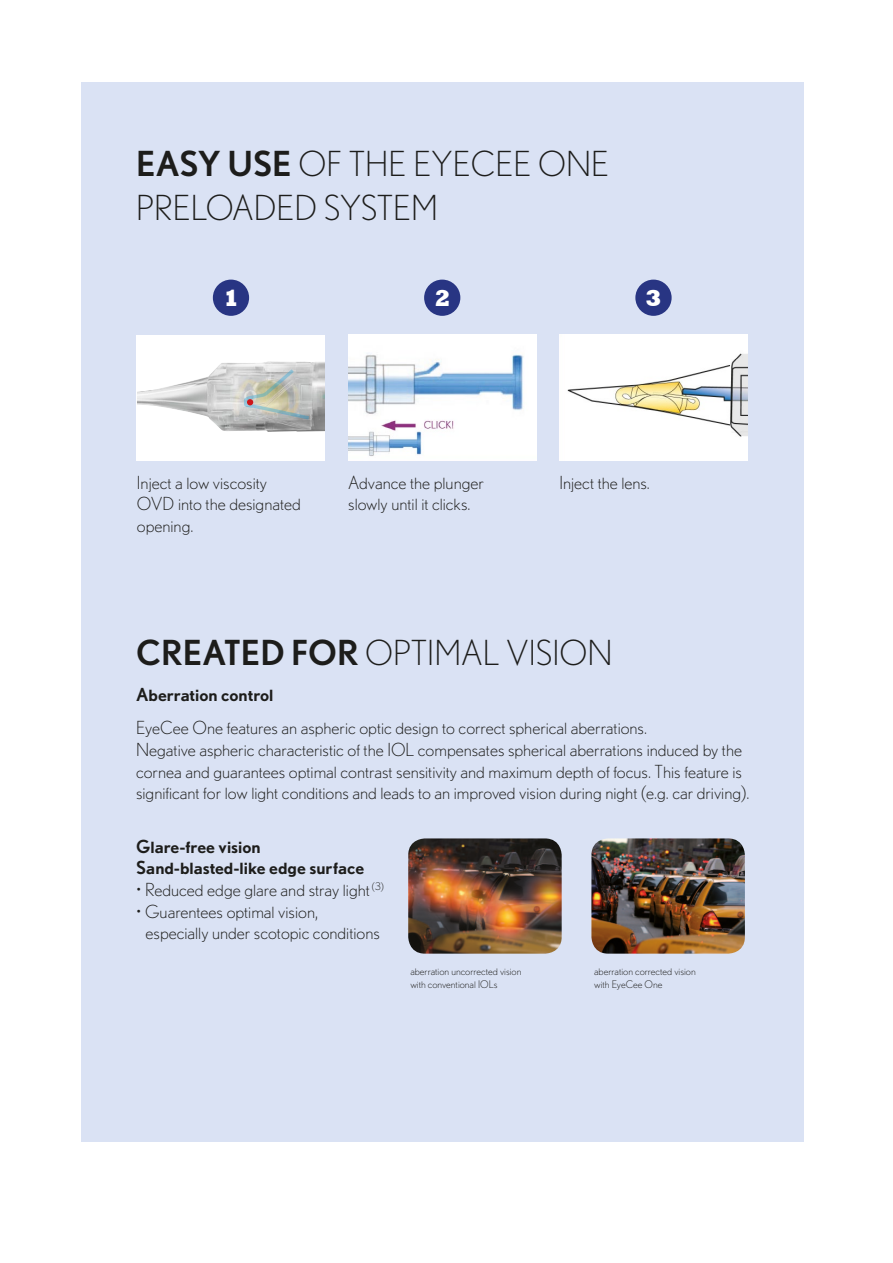
<style>
.page{position:relative;width:893px;height:1263px;background:#fff}
.page>*{position:absolute;margin:0;border:0;box-sizing:border-box;transform-origin:0 0}
.t1{font:300 34.5px/43.2px "Nobel BL";color:#1d1d1b}
.t2{font:800 23.55px "Rockwell";color:#fff}
.t3{font:300 18px/21.6px "Nobel BL";color:#1d1d1b}
.t4{font:500 18px/21.6px "Nobel BL";color:#1d1d1b}
.t5{font:300 10.5px/13.5px "Nobel BL";color:#1d1d1b}
.s1{font-weight:500}
</style>
<div class="page">
<div style="left:81px;top:82px;width:723px;height:1060px;background:#dae2f4"></div>
<img style="left:408px;top:838px;width:154px;height:116px">
<img style="left:591px;top:838px;width:154px;height:116px">
<img style="left:559px;top:335px;width:188px;height:125px">
<img style="left:348px;top:335px;width:188px;height:125px">
<div style="left:137px;top:335px;width:188px;height:125px;background:#fff"></div>
<img style="left:137px;top:361px;width:188px;height:71px">
<svg style="left:244px;top:368px;width:67px;height:53px;background:#bdc0b8"></svg>
<div style="left:213px;top:280px;width:36px;height:36px;background:#283583;border-radius:50%"></div>
<div style="left:424px;top:280px;width:36px;height:36px;background:#283583;border-radius:50%"></div>
<div style="left:635px;top:280px;width:37px;height:36px;background:#283583;border-radius:50%"></div>
<h1 class="t1" style="left:136px;top:142px;width:475px"><span class="s1">Easy use</span> of the EyeCee One preloaded system</h1>
<h2 class="t2" style="left:223px;top:284px;width:18px">1</h2>
<h2 class="t2" style="left:434px;top:284px;width:18px">2</h2>
<h2 class="t2" style="left:646px;top:284px;width:18px">3</h2>
<p class="t3" style="left:137px;top:471px;width:165px">I nject a low viscosity<br>OVD into the designated opening.</p>
<p class="t3" style="left:348px;top:471px;width:137px">Advance the plunger slowly until it clicks.</p>
<p class="t3" style="left:559px;top:471px;width:92px">I nject the lens.</p>
<h1 class="t1" style="left:136px;top:631px;width:478px"><span class="s1">Created for</span> optimal Vision</h1>
<p class="t4" style="left:136px;top:684px;width:139px">Aberration control</p>
<p class="t3" style="left:136px;top:717px;width:615px">EyeCee One features an aspheric optic design to correct spherical aberrations.<br>Negative aspheric characteristic of the I OL compensates spherical aberrations induced by the cornea and guarantees optimal contrast sensitivity and maximum depth of focus. This feature is significant for low light conditions and leads to an improved vision during night (e.g. car driving).</p>
<p class="t4" style="left:136px;top:835px;width:230px">Glare-free vision<br>Sand-blasted-like edge surface</p>
<p class="t3" style="left:136px;top:879px;width:249px">• Reduced edge glare and stray light <sup>(3)</sup></p>
<p class="t3" style="left:146px;top:900px;width:236px;text-indent:-9px">• Guarentees optimal vision, especially under scotopic conditions</p>
<p class="t5" style="left:410px;top:964px;width:113px">aberration uncorrected vision with conventional I OLs</p>
<p class="t5" style="left:594px;top:964px;width:103px">aberration corrected vision with EyeCee One</p>
</div>
